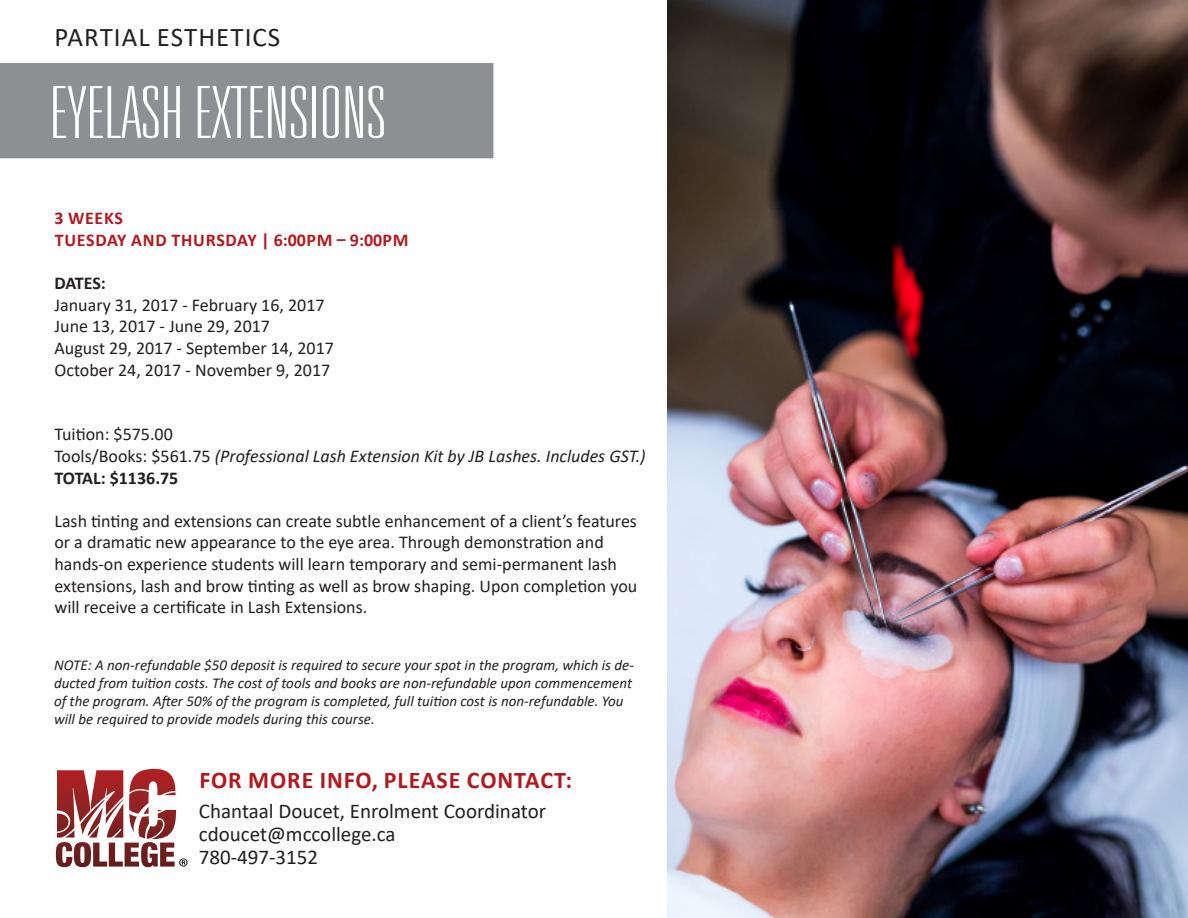
<style>
.page{position:relative;width:1188px;height:918px;background:#fff}
.page>*{position:absolute;margin:0;border:0;box-sizing:border-box;transform-origin:0 0}
.t1{font:100 ultra-condensed 72px "Univers LT Std";letter-spacing:.01em;color:#fff;scale:1.25 1}
.t2{font:27px "Calibri";letter-spacing:.04em;color:#231f20}
.t3{font:700 24px "Calibri";letter-spacing:.04em;color:#b01a1e}
.t4{font:21px "Calibri";color:#231f20}
.t5{font:18px/21.6px "Calibri";color:#231f20}
.t6{font:italic 18px "Calibri";color:#231f20}
.t7{font:700 18px "Calibri";letter-spacing:.04em;color:#b01a1e}
.t8{font:700 18px "Calibri";letter-spacing:-.005em;color:#231f20}
.t9{font:italic 15px/18px "Calibri";color:#231f20}
.s1{font-style:normal}
</style>
<div class="page">
<img style="left:667px;top:0;width:521px;height:918px">
<svg style="left:56px;top:769px;width:132px;height:98px"></svg>
<div style="left:0;top:63px;width:494px;height:96px;background:#8d8f92"></div>
<p class="t2" style="left:55px;top:18px;width:227px">PARTIAL ESTHETICS</p>
<p class="t1" style="left:50px;top:76px;width:270px">EYELASH EXTENSIONS</p>
<p class="t7" style="left:54px;top:206px;width:70px">3 WEEKS</p>
<p class="t7" style="left:55px;top:227px;width:355px">TUESDAY AND THURSDAY | 6:00PM – 9:00PM</p>
<p class="t8" style="left:54px;top:270px;width:53px">DATES:</p>
<p class="t5" style="left:54px;top:294px;width:272px">January 31, 2017 - February 16, 2017</p>
<p class="t5" style="left:54px;top:315px;width:217px">June 13, 2017 - June 29, 2017</p>
<p class="t5" style="left:54px;top:337px;width:281px">August 29, 2017 - September 14, 2017</p>
<p class="t5" style="left:54px;top:358px;width:277px">October 24, 2017 - November 9, 2017</p>
<p class="t5" style="left:54px;top:423px;width:120px">Tuition: $575.00</p>
<p class="t6" style="left:54px;top:443px;width:593px"><span class="s1">Tools/Books: $561.75</span> (Professional Lash Extension Kit by JB Lashes. Includes GST.)</p>
<p class="t8" style="left:54px;top:465px;width:125px">TOTAL: $1136.75</p>
<p class="t5" style="left:54px;top:510px;width:584px">Lash tinting and extensions can create subtle enhancement of a client’s features or a dramatic new appearance to the eye area. Through demonstration and hands-on experience students will learn temporary and semi-permanent lash extensions, lash and brow tinting as well as brow shaping. Upon completion you will receive a certificate in Lash Extensions.</p>
<p class="t9" style="left:54px;top:656px;width:581px">NOTE: A non-refundable $50 deposit is required to secure your spot in the program, which is de&shy;ducted from tuition costs. The cost of tools and books are non-refundable upon commencement of the program. After 50% of the program is completed, full tuition cost is non-refundable. You will be required to provide models during this course.</p>
<p class="t3" style="left:199px;top:763px;width:374px">FOR MORE INFO, PLEASE CONTACT:</p>
<p class="t4" style="left:199px;top:796px;width:349px">Chantaal Doucet, Enrolment Coordinator</p>
<p class="t4" style="left:199px;top:819px;width:198px">cdoucet@mccollege.ca</p>
<p class="t4" style="left:199px;top:843px;width:121px">780-497-3152</p>
</div>
